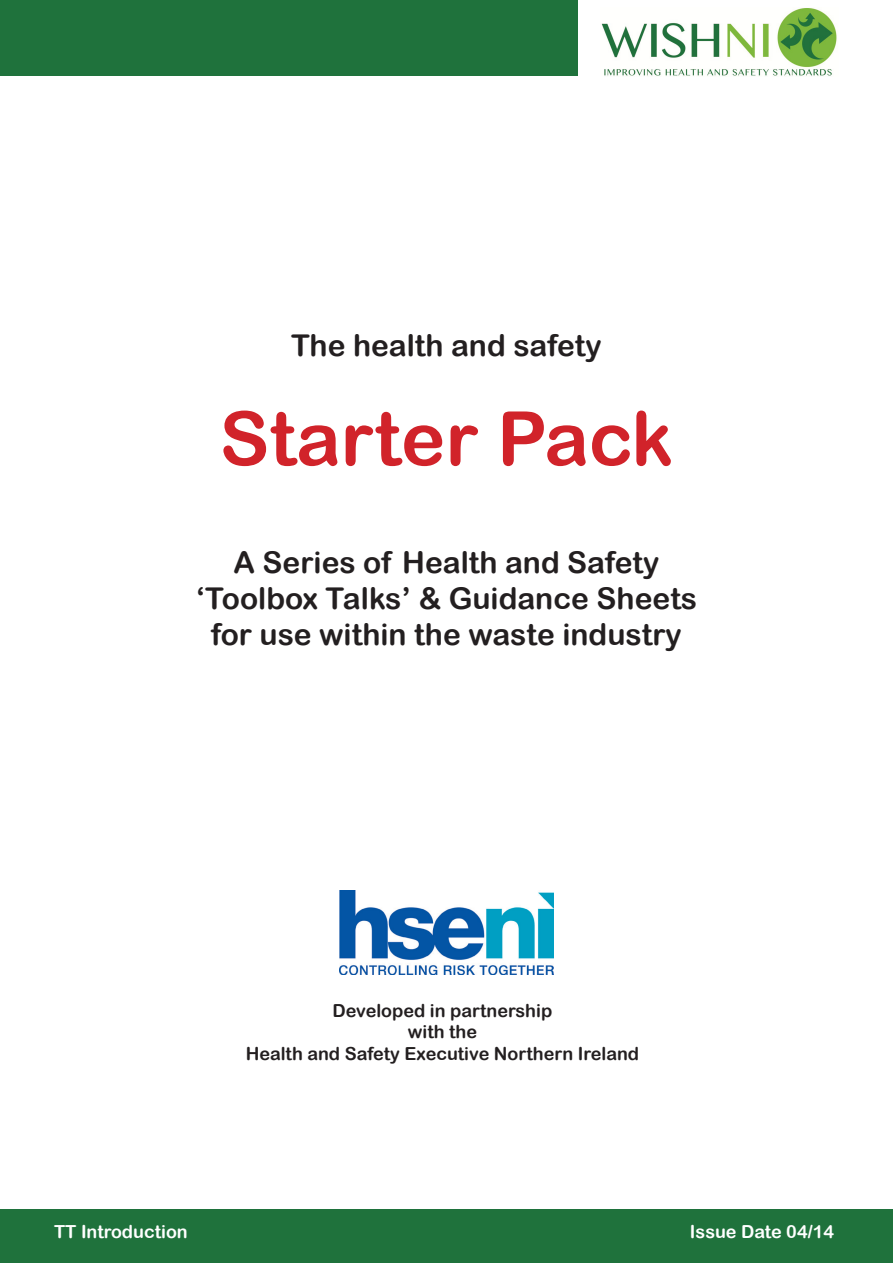
<style>
.page{position:relative;width:893px;height:1263px;background:#fff}
.page>*{position:absolute;margin:0;border:0;box-sizing:border-box;transform-origin:0 0}
.t1{font:75px "Arial Rounded MT Bold";color:#d1232a}
.t2{font:30px/36px "Arial Rounded MT Bold";color:#231f20;text-align:center}
.t3{font:18px/21.6px "Arial Rounded MT Bold";color:#231f20;text-align:center}
.t4{font:18px "Arial Rounded MT Bold";color:#fff}
</style>
<div class="page">
<div style="left:0;top:1210px;width:893px;height:53px;background:#1f723c"></div>
<div style="left:0;top:0;width:577px;height:76px;background:#1f723c"></div>
<img style="left:601px;top:8px;width:236px;height:68px">
<img style="left:339px;top:891px;width:215px;height:83px">
<p class="t2" style="left:291px;top:327px;width:312px">The health and safety</p>
<h1 class="t1" style="left:219px;top:394px;width:456px">Starter Pack</h1>
<p class="t2" style="left:196px;top:544px;width:503px">A Series of Health and Safety ‘Toolbox Talks’ &amp; Guidance Sheets for use within the waste industry</p>
<p class="t3" style="left:246px;top:999px;width:395px">Developed in partnership<br>with the<br>Health and Safety Executive Northern Ireland</p>
<p class="t4" style="left:54px;top:1221px;width:135px">TT Introduction</p>
<p class="t4" style="left:690px;top:1221px;width:146px">Issue Date 04/14</p>
</div>
